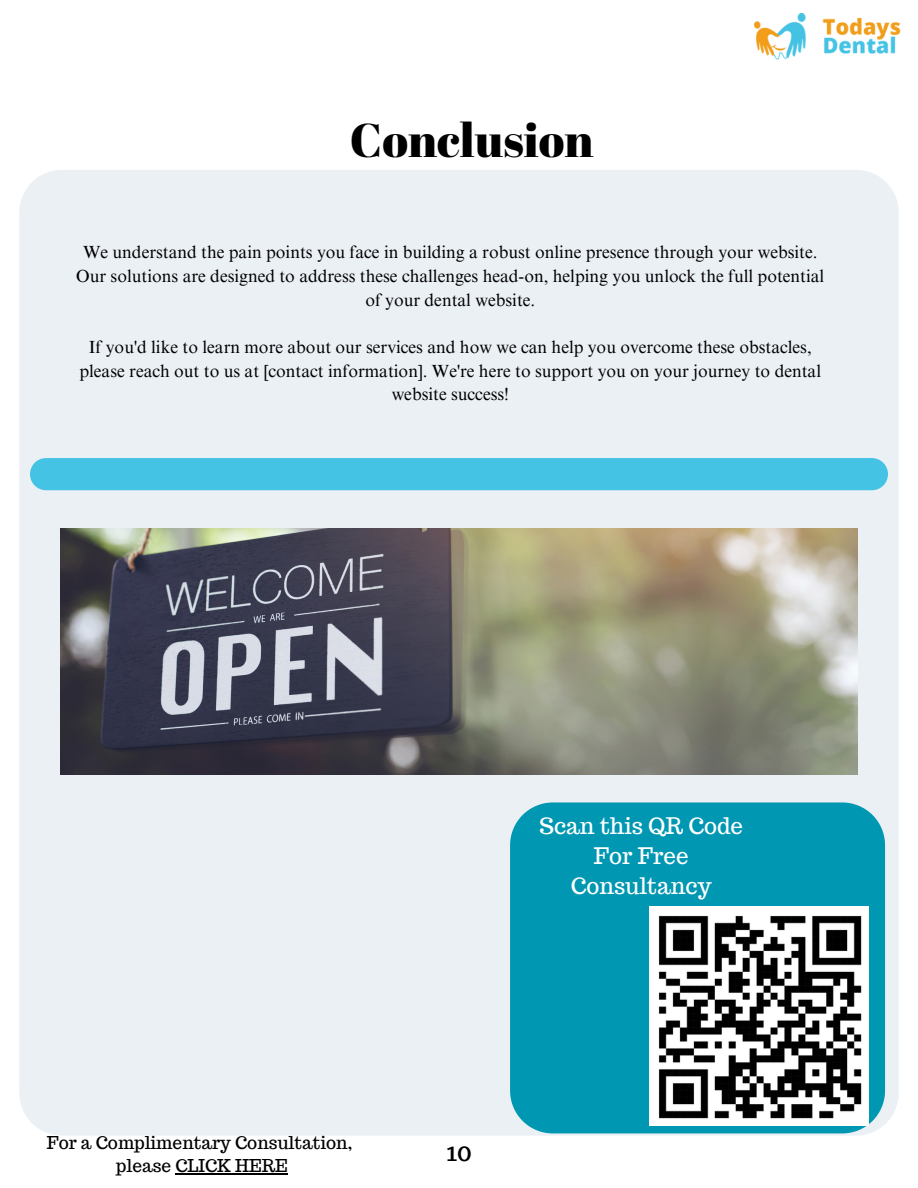
<style>
.page{position:relative;width:918px;height:1188px;background:#fff}
.page>*{position:absolute;margin:0;border:0;box-sizing:border-box;transform-origin:0 0}
.t1{font:47.25px "Abril Fatface";color:#000}
.t2{font:27px "Trocchi";color:#000}
.t3{font:22.35px/30.3px "Trocchi";color:#fff;text-align:center}
.t4{font:17.55px/23.7px "Times NRMT Pro";color:#000;text-align:center}
.t5{font:17.4px "Trocchi";color:#000}
</style>
<div class="page">
<div style="left:19px;top:170px;width:880px;height:966px;background:#ebf0f5"></div>
<div style="left:30px;top:458px;width:858px;height:32px;background:#45c3e5"></div>
<div style="left:510px;top:802px;width:375px;height:331px;background:#0097b2"></div>
<img style="left:649px;top:906px;width:220px;height:220px">
<img style="left:61px;top:529px;width:796px;height:246px">
<img style="left:754px;top:14px;width:147px;height:46px">
<hr style="left:175px;top:1173px;width:113px;height:1px;background:#000">
<p class="t1" style="left:350px;top:107px;width:245px">Conclusion</p>
<p class="t4" style="left:76px;top:243px;width:750px">We understand the pain points you face in building a robust online presence through your website.<br>Our solutions are designed to address these challenges head-on, helping you unlock the full potential of your dental website.</p>
<p class="t4" style="left:79px;top:337px;width:743px">If you'd like to learn more about our services and how we can help you overcome these obstacles, please reach out to us at [contact information]. We're here to support you on your journey to dental website success!</p>
<p class="t5" style="left:47px;top:1131px;width:307px">For a Complimentary Consultation,</p>
<p class="t5" style="left:116px;top:1155px;width:173px">please CLICK HERE</p>
<p class="t3" style="left:539px;top:810px;width:205px">Scan this QR Code<br>For Free<br>Consultancy</p>
<p class="t2" style="left:446px;top:1134px;width:27px">10</p>
</div>
